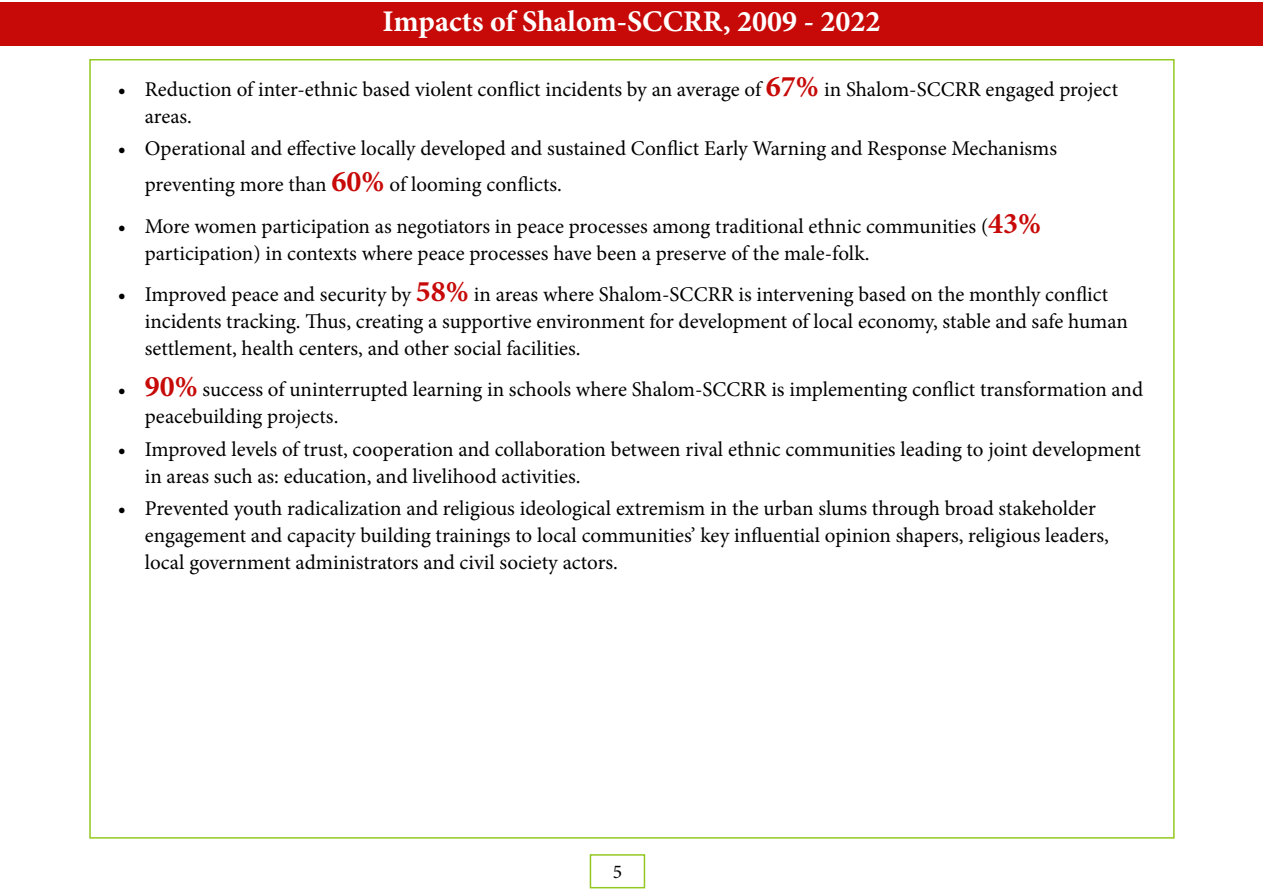
<style>
.page{position:relative;width:1263px;height:893px;background:#fff}
.page>*{position:absolute;margin:0;border:0;box-sizing:border-box;transform-origin:0 0}
.t1{font:700 30px "Minion Pro";color:#fff}
.t2{font:21px/27px "Minion Pro";color:#000}
.t3{font:19.5px "Minion Pro";color:#000}
.s1{font-weight:700;font-size:30px;color:#c70a08}
</style>
<div class="page">
<div style="left:0;top:3px;width:1263px;height:43px;background:#c70a08"></div>
<div style="left:590px;top:854px;width:55px;height:34px;border:2px solid #93c822"></div>
<h1 class="t1" style="left:382px;top:1px;width:499px">Impacts of Shalom-SCCRR, 2009 - 2022</h1>
<p class="t2" style="left:145px;top:76px;width:975px;text-indent:-27px">• Reduction of inter-ethnic based violent conflict incidents by an average of <span class="s1">67%</span> in Shalom-SCCRR engaged project areas.</p>
<p class="t2" style="left:145px;top:131px;width:914px;line-height:36px;text-indent:-27px">• Operational and effective locally developed and sustained Conflict Early Warning and Response Mechanisms preventing more than <span class="s1">60%</span> of looming conflicts.</p>
<p class="t2" style="left:145px;top:212px;width:898px;text-indent:-27px">• More women participation as negotiators in peace processes among traditional ethnic communities (<span class="s1">43% </span>participation) in contexts where peace processes have been a preserve of the male-folk.</p>
<p class="t2" style="left:145px;top:281px;width:984px;text-indent:-27px">• Improved peace and security by <span class="s1">58%</span> in areas where Shalom-SCCRR is intervening based on the monthly conflict incidents tracking. Thus, creating a supportive environment for development of local economy, stable and safe human settlement, health centers, and other social facilities.</p>
<p class="t2" style="left:145px;top:376px;width:1000px;text-indent:-27px">• <span class="s1">90%</span> success of uninterrupted learning in schools where Shalom-SCCRR is implementing conflict transformation and peacebuilding projects.</p>
<p class="t2" style="left:145px;top:436px;width:997px;text-indent:-27px">• Improved levels of trust, cooperation and collaboration between rival ethnic communities leading to joint development in areas such as: education, and livelihood activities.</p>
<p class="t2" style="left:145px;top:495px;width:966px;text-indent:-27px">• Prevented youth radicalization and religious ideological extremism in the urban slums through broad stakeholder engagement and capacity building trainings to local communities’ key influential opinion shapers, religious leaders, local government administrators and civil society actors.</p>
<p class="t3" style="left:613px;top:859px;width:11px">5</p>
</div>
